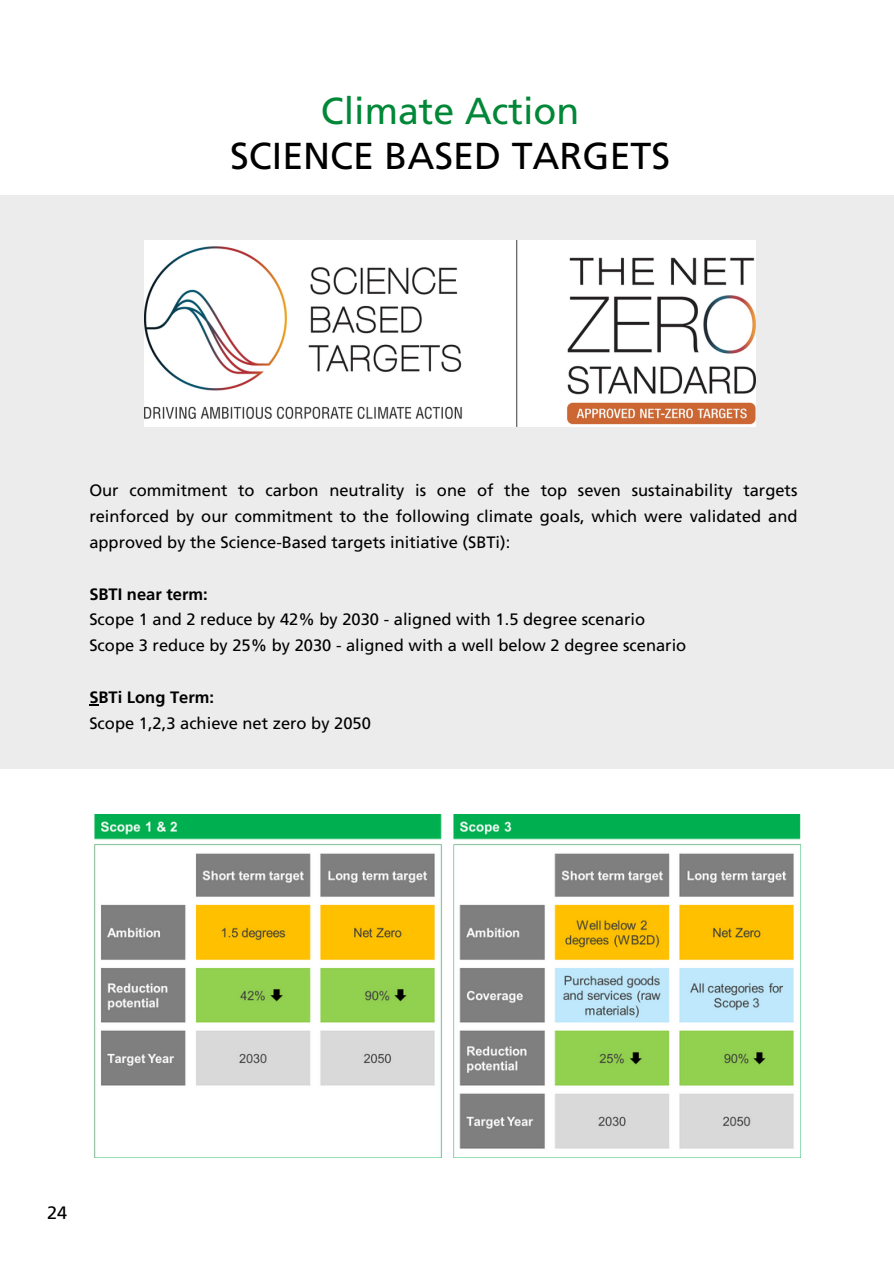
<style>
.page{position:relative;width:894px;height:1264px;background:#fff}
.page>*{position:absolute;margin:0;border:0;box-sizing:border-box;transform-origin:0 0}
.t1{font:37.5px/45px "Frutiger LT Std";color:#000;text-align:center}
.t2{font:18px "Frutiger LT Std";color:#000}
.t3{font:16.5px/25.8px "Frutiger LT Std";color:#000;text-align:justify}
.t4{font:700 16.5px "Frutiger LT Std";color:#000}
.s1{color:#008737}
</style>
<div class="page">
<div style="left:0;top:196px;width:893px;height:573px;background:#ececec"></div>
<img style="left:94px;top:814px;width:706px;height:343px">
<img style="left:144px;top:240px;width:611px;height:186px">
<p class="t1" style="left:230px;top:92px;width:441px"><span class="s1">Climate Action<br></span>SCIENCE BASED TARGETS</p>
<p class="t3" style="left:89px;top:479px;width:709px">Our commitment to carbon neutrality is one of the top seven sustainability targets reinforced by our commitment to the following climate goals, which were validated and approved by the Science-Based targets initiative (SBTi):</p>
<p class="t4" style="left:89px;top:587px;width:120px">SBTI near term:</p>
<p class="t3" style="left:89px;top:608px;width:557px">Scope 1 and 2 reduce by 42% by 2030 - aligned with 1.5 degree scenario</p>
<p class="t3" style="left:89px;top:634px;width:598px">Scope 3 reduce by 25% by 2030 - aligned with a well below 2 degree scenario</p>
<p class="t4" style="left:89px;top:690px;width:126px">SBTi Long Term:</p>
<p class="t3" style="left:89px;top:712px;width:283px">Scope 1,2,3 achieve net zero by 2050</p>
<p class="t2" style="left:47px;top:1205px;width:22px">24</p>
</div>
